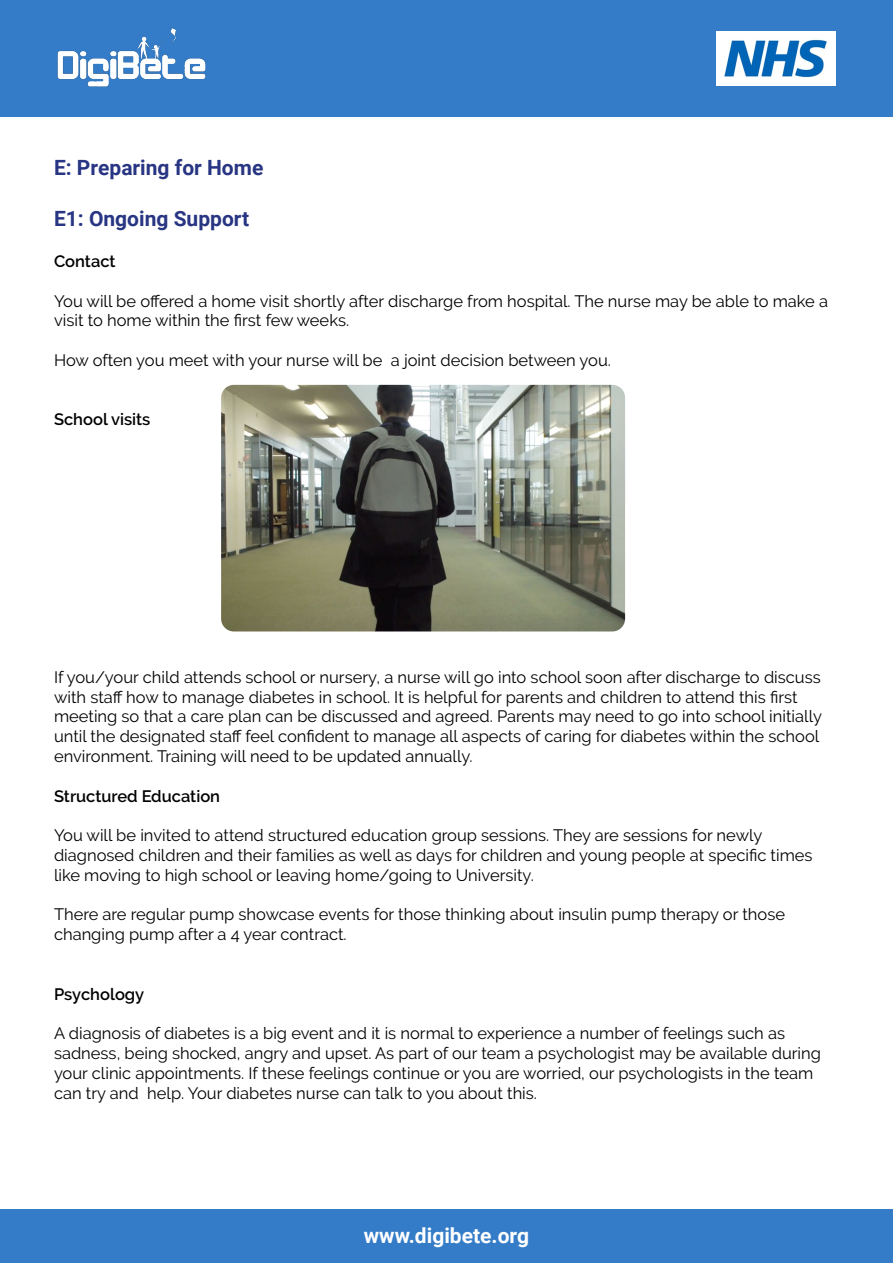
<style>
.page{position:relative;width:893px;height:1263px;background:#fff}
.page>*{position:absolute;margin:0;border:0;box-sizing:border-box;transform-origin:0 0}
.t1{font:700 21px "Roboto";color:#283583}
.t2{font:700 21px "Roboto";color:#fff}
.t3{font:16.5px/19.8px "Raleway";color:#000}
.t4{font:600 16.5px "Raleway";color:#000}
</style>
<div class="page">
<div style="left:0;top:0;width:893px;height:117px;background:#347cc8"></div>
<div style="left:0;top:1209px;width:893px;height:54px;background:#347cc8"></div>
<img style="left:57px;top:28px;width:149px;height:59px">
<img style="left:717px;top:32px;width:118px;height:54px">
<img style="left:221px;top:385px;width:404px;height:246px">
<p class="t1" style="left:54px;top:153px;width:211px">E: Preparing for Home</p>
<p class="t1" style="left:54px;top:203px;width:197px">E1: Ongoing Support</p>
<p class="t4" style="left:54px;top:252px;width:63px">Contact</p>
<p class="t3" style="left:54px;top:291px;width:775px">You will be offered a home visit shortly after discharge from hospital. The nurse may be able to make a visit to home within the first few weeks.</p>
<p class="t3" style="left:54px;top:350px;width:558px">How often you meet with your nurse will be a joint decision between you.</p>
<p class="t4" style="left:54px;top:410px;width:98px">School visits</p>
<p class="t3" style="left:54px;top:667px;width:769px">If you/your child attends school or nursery, a nurse will go into school soon after discharge to discuss with staff how to manage diabetes in school. It is helpful for parents and children to attend this first meeting so that a care plan can be discussed and agreed. Parents may need to go into school initially until the designated staff feel confident to manage all aspects of caring for diabetes within the school environment. Training will need to be updated annually.</p>
<p class="t4" style="left:54px;top:786px;width:168px">Structured Education</p>
<p class="t3" style="left:54px;top:825px;width:760px">You will be invited to attend structured education group sessions. They are sessions for newly diagnosed children and their families as well as days for children and young people at specific times like moving to high school or leaving home/going to University.</p>
<p class="t3" style="left:54px;top:905px;width:732px">There are regular pump showcase events for those thinking about insulin pump therapy or those changing pump after a 4 year contract.</p>
<p class="t4" style="left:54px;top:984px;width:92px">Psychology</p>
<p class="t3" style="left:54px;top:1023px;width:768px">A diagnosis of diabetes is a big event and it is normal to experience a number of feelings such as sadness, being shocked, angry and upset. As part of our team a psychologist may be available during your clinic appointments. If these feelings continue or you are worried, our psychologists in the team can try and help. Your diabetes nurse can talk to you about this.</p>
<p class="t2" style="left:364px;top:1221px;width:167px">www.digibete.org</p>
</div>
